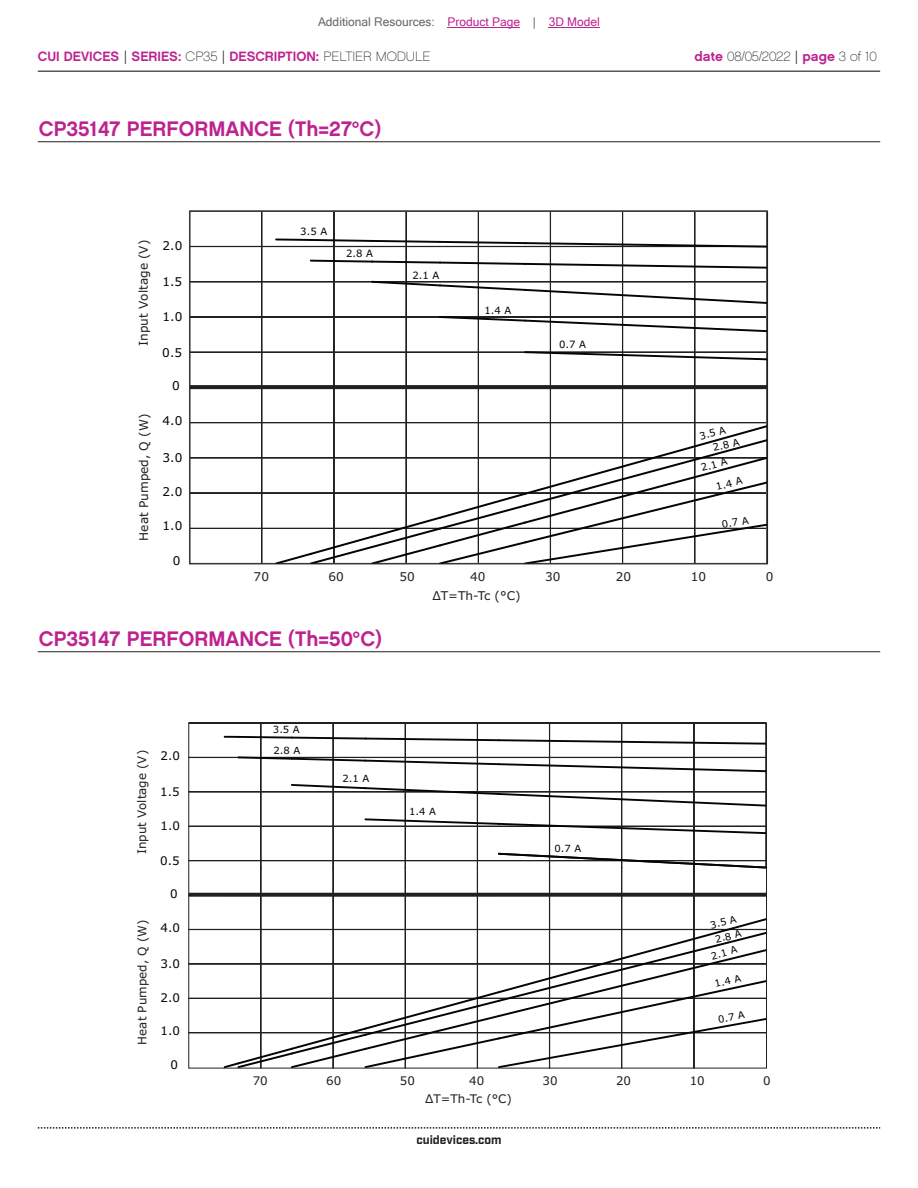
<style>
.page{position:relative;width:918px;height:1188px;background:#fff}
.page>*{position:absolute;margin:0;border:0;box-sizing:border-box;transform-origin:0 0}
.t1{font:21px "Chalet New York Nineteen Sixty";color:#bd238f}
.t2{font:13.5px "Chalet New York Nineteen Sixty";color:#bd238f}
.t3{font:13.5px "Chalet Paris Nineteen Sixty";letter-spacing:-.005em;color:#231f20}
.t4{font:12.15px "Verdana";color:#231f20}
.t5{font:12.15px "Verdana";color:#050504}
.t6{font:12px "Microsoft Sans Serif";color:#63676b}
.t7{font:700 12px "Industry";color:#231f20}
.t8{font:11.85px "Verdana";color:#231f20}
.t9{font:11.85px "Verdana";color:#050504}
.t10{font:10.05px "Verdana";color:#050504}
.t11{font:9.9px/20.7px "Verdana";color:#050504}
.s1{color:#bd238f}
.s2{font-family:"Industry";color:#231f20}
.s3{font-family:"Chalet Paris Nineteen Sixty";color:#231f20}
.s4{font-family:"Chalet New York Nineteen Sixty";color:#bd238f}
.s5{font-family:"Industry"}
</style>
<div class="page">
<hr style="left:38px;top:71px;width:842px;height:1px;background:#231f20">
<svg style="left:38px;top:1127px;width:842px;height:2px"></svg>
<svg style="left:191px;top:213px;width:575px;height:349px"></svg>
<svg style="left:191px;top:385px;width:575px;height:4px;background:#282425"></svg>
<hr style="left:38px;top:141px;width:842px;height:1px;background:#231f20">
<svg style="left:190px;top:724px;width:575px;height:343px"></svg>
<hr style="left:497px;top:868px;width:24px;height:2px;background:#fff">
<svg style="left:190px;top:893px;width:575px;height:4px;background:#322f30"></svg>
<hr style="left:38px;top:651px;width:842px;height:1px;background:#231f20">
<hr style="left:448px;top:27px;width:72px;height:1px;background:#bd238f">
<hr style="left:549px;top:27px;width:51px;height:1px;background:#bd238f">
<p class="t6" style="left:318px;top:15px;width:283px">Additional Resources: <span class="s1">Product Page</span> | <span class="s1">3D Model</span></p>
<p class="t2" style="left:38px;top:47px;width:394px">CUI DEVICES <span class="s2">|</span> SERIES: <span class="s3">CP35</span> <span class="s2">|</span> DESCRIPTION: <span class="s3">PELTIER MODULE</span></p>
<p class="t3" style="left:694px;top:48px;width:184px"><span class="s4">date</span> 08/05/2022 <span class="s5">|</span> <span class="s4">page</span> 3 of 10</p>
<h1 class="t1" style="left:39px;top:115px;width:344px">CP35147 PERFORMANCE (Th=27°C)</h1>
<p class="t4" style="left:135px;top:346px;width:108px;rotate:-90deg">Input Voltage (V)</p>
<p class="t4" style="left:136px;top:541px;width:128px;rotate:-90deg">Heat Pumped, Q (W)</p>
<p class="t5" style="left:163px;top:237px;width:21px">2.0</p>
<p class="t5" style="left:162px;top:274px;width:21px">1.5</p>
<p class="t5" style="left:163px;top:309px;width:21px">1.0</p>
<p class="t5" style="left:162px;top:344px;width:21px">0.5</p>
<p class="t5" style="left:172px;top:378px;width:9px">0</p>
<p class="t5" style="left:163px;top:413px;width:21px">4.0</p>
<p class="t5" style="left:163px;top:449px;width:21px">3.0</p>
<p class="t5" style="left:163px;top:483px;width:21px">2.0</p>
<p class="t5" style="left:163px;top:517px;width:21px">1.0</p>
<p class="t5" style="left:173px;top:552px;width:9px">0</p>
<p class="t10" style="left:300px;top:224px;width:28px">3.5 A</p>
<p class="t10" style="left:346px;top:247px;width:28px">2.8 A</p>
<p class="t10" style="left:412px;top:269px;width:28px">2.1 A</p>
<p class="t10" style="left:484px;top:304px;width:28px">1.4 A</p>
<p class="t10" style="left:559px;top:337px;width:28px">0.7 A</p>
<p class="t10" style="left:698px;top:429px;width:28px;rotate:-14deg">3.5 A</p>
<p class="t10" style="left:711px;top:441px;width:28px;rotate:-14deg">2.8 A</p>
<p class="t10" style="left:714px;top:480px;width:28px;rotate:-14deg">1.4 A</p>
<p class="t10" style="left:721px;top:518px;width:28px;rotate:-10deg">0.7 A</p>
<p class="t10" style="left:699px;top:461px;width:28px;rotate:-16deg">2.1 A</p>
<p class="t4" style="left:254px;top:568px;width:17px">70</p>
<p class="t4" style="left:329px;top:568px;width:17px">60</p>
<p class="t4" style="left:399px;top:568px;width:17px">50</p>
<p class="t4" style="left:470px;top:568px;width:17px">40</p>
<p class="t4" style="left:545px;top:568px;width:17px">30</p>
<p class="t4" style="left:616px;top:568px;width:17px">20</p>
<p class="t4" style="left:691px;top:568px;width:17px">10</p>
<p class="t4" style="left:766px;top:568px;width:9px">0</p>
<p class="t4" style="left:432px;top:587px;width:90px">ΔT=Th-Tc (°C)</p>
<h1 class="t1" style="left:39px;top:625px;width:345px">CP35147 PERFORMANCE (Th=50°C)</h1>
<p class="t8" style="left:134px;top:854px;width:106px;rotate:-90deg">Input Voltage (V)</p>
<p class="t8" style="left:134px;top:1045px;width:126px;rotate:-90deg">Heat Pumped, Q (W)</p>
<p class="t9" style="left:161px;top:748px;width:21px">2.0</p>
<p class="t9" style="left:160px;top:783px;width:21px">1.5</p>
<p class="t9" style="left:161px;top:818px;width:21px">1.0</p>
<p class="t9" style="left:160px;top:853px;width:21px">0.5</p>
<p class="t9" style="left:170px;top:885px;width:9px">0</p>
<p class="t9" style="left:161px;top:920px;width:21px">4.0</p>
<p class="t9" style="left:161px;top:955px;width:21px">3.0</p>
<p class="t9" style="left:161px;top:989px;width:21px">2.0</p>
<p class="t9" style="left:161px;top:1023px;width:21px">1.0</p>
<p class="t9" style="left:170px;top:1056px;width:9px">0</p>
<p class="t11" style="left:273px;top:719px;width:29px">3.5 A<br>2.8 A</p>
<p class="t11" style="left:342px;top:768px;width:28px">2.1 A</p>
<p class="t11" style="left:409px;top:801px;width:28px">1.4 A</p>
<p class="t11" style="left:555px;top:838px;width:28px">0.7 A</p>
<p class="t11" style="left:708px;top:915px;width:28px;rotate:-14deg">3.5 A</p>
<p class="t11" style="left:713px;top:929px;width:28px;rotate:-13deg">2.8 A</p>
<p class="t11" style="left:708px;top:946px;width:28px;rotate:-15deg">2.1 A</p>
<p class="t11" style="left:712px;top:974px;width:28px;rotate:-14deg">1.4 A</p>
<p class="t11" style="left:716px;top:1009px;width:28px;rotate:-10deg">0.7 A</p>
<p class="t8" style="left:253px;top:1073px;width:17px">70</p>
<p class="t8" style="left:326px;top:1073px;width:17px">60</p>
<p class="t8" style="left:400px;top:1073px;width:17px">50</p>
<p class="t8" style="left:469px;top:1073px;width:17px">40</p>
<p class="t8" style="left:543px;top:1073px;width:17px">30</p>
<p class="t8" style="left:616px;top:1073px;width:17px">20</p>
<p class="t8" style="left:690px;top:1073px;width:17px">10</p>
<p class="t8" style="left:763px;top:1073px;width:9px">0</p>
<p class="t8" style="left:425px;top:1091px;width:88px">ΔT=Th-Tc (°C)</p>
<p class="t7" style="left:416px;top:1132px;width:87px">cuidevices.com</p>
</div>
